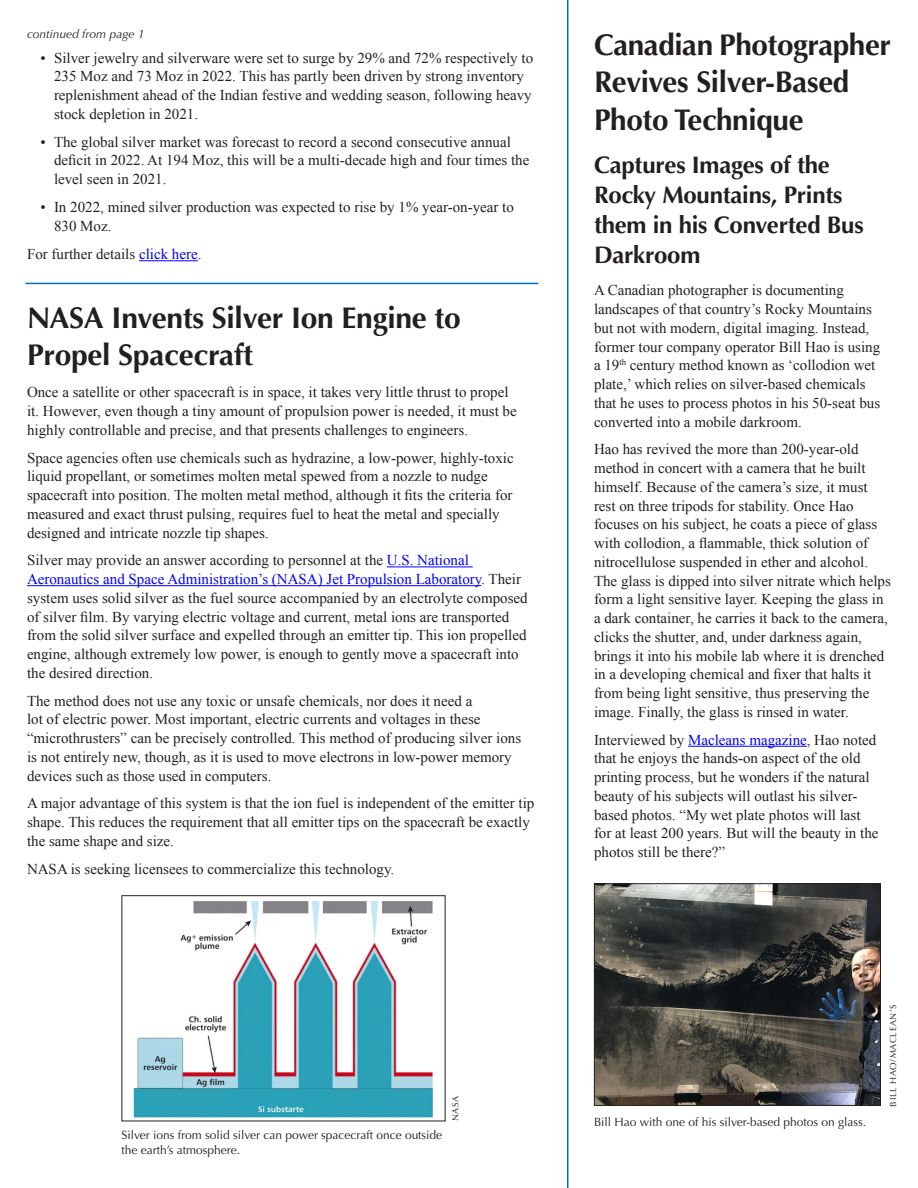
<style>
.page{position:relative;width:918px;height:1188px;background:#fff}
.page>*{position:absolute;margin:0;border:0;box-sizing:border-box;transform-origin:0 0}
.Heads{font:700 30px/37.5px "Optima";letter-spacing:-.01em;color:#231f20}
.Subhead{font:700 24px/30px "Optima";letter-spacing:-.01em;color:#231f20}
.Body_Copy{font:15px/18.8px "Times New Roman";color:#231f20}
.Captions{font:12px/15px "Optima";color:#231f20}
.Captions-2{font:italic 12px "Optima";color:#231f20}
.Courtesy{font:9px "Optima";letter-spacing:.075em;color:#231f20}
.s1{color:#00f}
</style>
<div class="page">
<hr style="left:567px;top:0;width:1px;height:1188px;background:#0072bc">
<img style="left:133px;top:901px;width:300px;height:217px">
<hr style="left:25px;top:283px;width:513px;height:1px;background:#0072bc">
<hr style="left:688px;top:746px;width:119px;height:1px;background:#00f">
<hr style="left:139px;top:260px;width:59px;height:1px;background:#00f">
<hr style="left:387px;top:567px;width:86px;height:1px;background:#00f">
<hr style="left:27px;top:585px;width:454px;height:1px;background:#00f">
<img style="left:596px;top:885px;width:283px;height:219px">
<div style="left:594px;top:883px;width:287px;height:223px;border:1px solid #231f20"></div>
<p class="Captions-2" style="left:27px;top:27px;width:119px">continued from page 1</p>
<p class="Body_Copy" style="left:54px;top:48px;width:481px;text-indent:-14px">• Silver jewelry and silverware were set to surge by 29% and 72% respectively to 235 Moz and 73 Moz in 2022. This has partly been driven by strong inventory replenishment ahead of the Indian festive and wedding season, following heavy stock depletion in 2021.</p>
<p class="Body_Copy" style="left:54px;top:132px;width:477px;text-indent:-14px">• The global silver market was forecast to record a second consecutive annual deficit in 2022. At 194 Moz, this will be a multi-decade high and four times the level seen in 2021.</p>
<p class="Body_Copy" style="left:54px;top:197px;width:461px;text-indent:-14px">• In 2022, mined silver production was expected to rise by 1% year-on-year to<br>830 Moz.</p>
<p class="Body_Copy" style="left:27px;top:245px;width:176px">For further details <span class="s1">click here</span>.</p>
<p class="Heads" style="left:27px;top:299px;width:435px">NASA Invents Silver Ion Engine to<br>Propel Spacecraft</p>
<p class="Body_Copy" style="left:27px;top:383px;width:491px">Once a satellite or other spacecraft is in space, it takes very little thrust to propel it. However, even though a tiny amount of propulsion power is needed, it must be highly controllable and precise, and that presents challenges to engineers.</p>
<p class="Body_Copy" style="left:27px;top:448px;width:488px">Space agencies often use chemicals such as hydrazine, a low-power, highly-toxic liquid propellant, or sometimes molten metal spewed from a nozzle to nudge spacecraft into position. The molten metal method, although it fits the criteria for measured and exact thrust pulsing, requires fuel to heat the metal and specially designed and intricate nozzle tip shapes.</p>
<p class="Body_Copy" style="left:27px;top:551px;width:502px">Silver may provide an answer according to personnel at the <span class="s1">U.S. National Aeronautics and Space Administration’s (NASA) Jet Propulsion Laboratory</span>. Their system uses solid silver as the fuel source accompanied by an electrolyte composed of silver film. By varying electric voltage and current, metal ions are transported from the solid silver surface and expelled through an emitter tip. This ion propelled engine, although extremely low power, is enough to gently move a spacecraft into the desired direction.</p>
<p class="Body_Copy" style="left:27px;top:691px;width:496px">The method does not use any toxic or unsafe chemicals, nor does it need a<br>lot of electric power. Most important, electric currents and voltages in these “microthrusters” can be precisely controlled. This method of producing silver ions is not entirely new, though, as it is used to move electrons in low-power memory devices such as those used in computers.</p>
<p class="Body_Copy" style="left:27px;top:794px;width:509px">A major advantage of this system is that the ion fuel is independent of the emitter tip shape. This reduces the requirement that all emitter tips on the spacecraft be exactly the same shape and size.</p>
<p class="Body_Copy" style="left:27px;top:859px;width:369px">NASA is seeking licensees to commercialize this technology.</p>
<p class="Captions" style="left:122px;top:1127px;width:322px">Silver ions from solid silver can power spacecraft once outside the earth’s atmosphere.</p>
<p class="Courtesy" style="left:450px;top:1121px;width:27px;rotate:-90deg">NASA</p>
<p class="Heads" style="left:594px;top:26px;width:298px">Canadian Photographer<br>Revives Silver-Based<br>Photo Technique</p>
<p class="Subhead" style="left:594px;top:150px;width:271px">Captures Images of the<br>Rocky Mountains, Prints them in his Converted Bus<br>Darkroom</p>
<p class="Body_Copy" style="left:594px;top:281px;width:288px">A Canadian photographer is documenting landscapes of that country’s Rocky Mountains but not with modern, digital imaging. Instead, former tour company operator Bill Hao is using a 19<sup>th</sup> century method known as ‘collodion wet plate,’ which relies on silver-based chemicals that he uses to process photos in his 50-seat bus converted into a mobile darkroom.</p>
<p class="Body_Copy" style="left:594px;top:440px;width:298px">Hao has revived the more than 200-year-old method in concert with a camera that he built himself. Because of the camera’s size, it must rest on three tripods for stability. Once Hao focuses on his subject, he coats a piece of glass with collodion, a flammable, thick solution of nitrocellulose suspended in ether and alcohol.<br>The glass is dipped into silver nitrate which helps form a light sensitive layer. Keeping the glass in a dark container, he carries it back to the camera, clicks the shutter, and, under darkness again, brings it into his mobile lab where it is drenched in a developing chemical and fixer that halts it from being light sensitive, thus preserving the image. Finally, the glass is rinsed in water.</p>
<p class="Body_Copy" style="left:594px;top:730px;width:286px">Interviewed by <span class="s1">Macleans magazine</span>, Hao noted that he enjoys the hands-on aspect of the old printing process, but he wonders if the natural beauty of his subjects will outlast his silver&shy;based photos. “My wet plate photos will last for at least 200 years. But will the beauty in the photos still be there?”</p>
<p class="Captions" style="left:594px;top:1115px;width:274px">Bill Hao with one of his silver-based photos on glass.</p>
<p class="Courtesy" style="left:888px;top:1107px;width:104px;rotate:-90deg">BILL HAO/MACLEAN’S</p>
</div>
